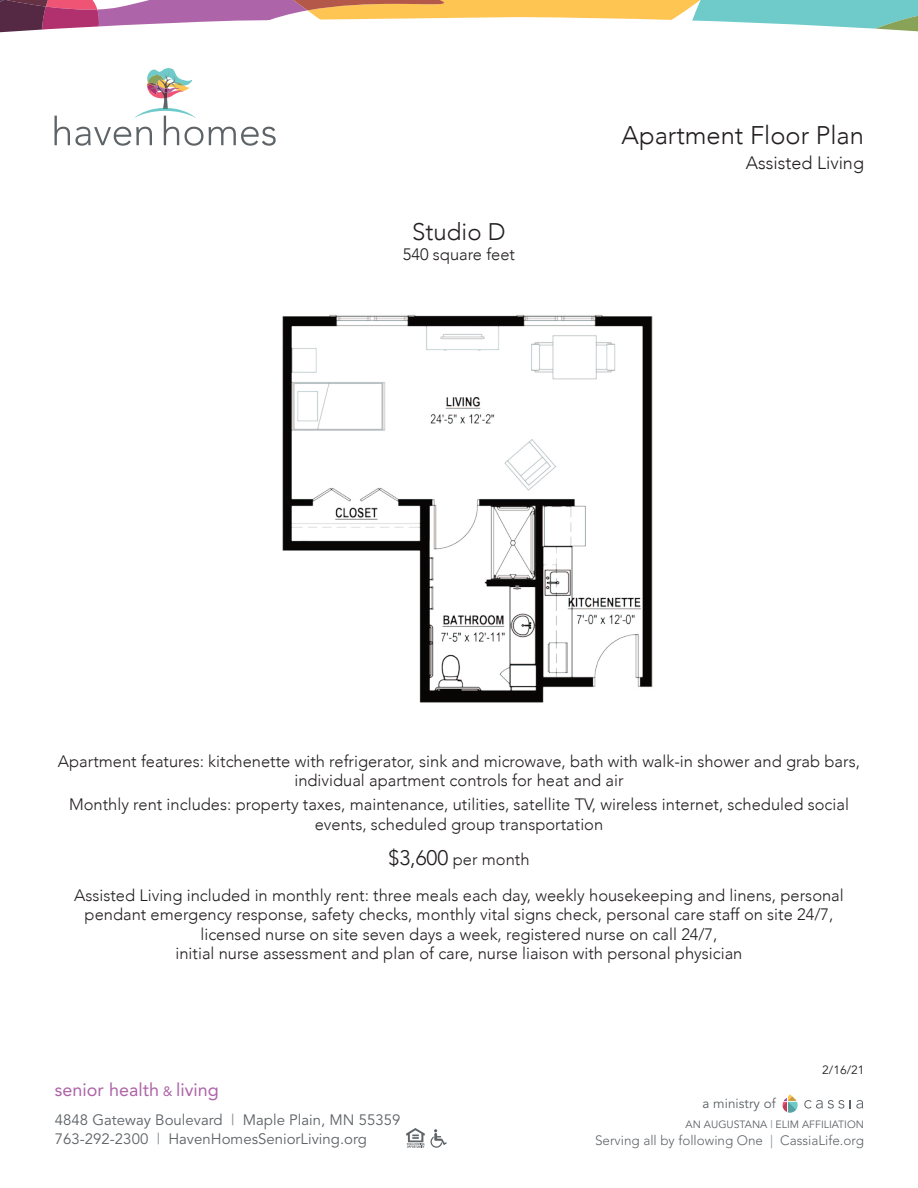
<style>
.page{position:relative;width:918px;height:1188px;background:#fff}
.page>*{position:absolute;margin:0;border:0;box-sizing:border-box;transform-origin:0 0}
.t1{font:300 25.5px "Avenir";color:#231f20}
.t2{font:300 24px "Avenir";color:#231f20}
.t3{font:18px "Avenir";color:#ad64a8}
.t4{font:300 18px "Avenir";color:#231f20}
.t5{font:300 16.5px/19.5px "Avenir";color:#231f20;text-align:center}
.t6{font:15px/19.5px "Avenir";color:#5e6367}
.t7{font:300 13.5px "Avenir";color:#5e6367}
.t8{font:13.5px "Avenir";color:#5e6367}
.t9{font:12px "Avenir";color:#231f20}
.t10{font:10.5px "Avenir";color:#5e6367}
.s1{font-size:21px}
.s2{font-size:13.5px}
.s3{color:#83888c}
</style>
<div class="page">
<svg style="left:804px;top:1100px;width:40px;height:9px"></svg>
<svg style="left:850px;top:1100px;width:13px;height:9px"></svg>
<svg style="left:782px;top:1094px;width:16px;height:19px"></svg>
<svg style="left:406px;top:1128px;width:41px;height:20px"></svg>
<svg style="left:639px;top:0;width:279px;height:17px;background:#8ccab6"></svg>
<svg style="left:587px;top:17px;width:331px;height:15px"></svg>
<svg style="left:0;top:0;width:587px;height:146px"></svg>
<img style="left:282px;top:314px;width:371px;height:389px">
<p class="t2" style="left:412px;top:216px;width:95px">Studio D</p>
<p class="t5" style="left:403px;top:245px;width:114px">540 square feet</p>
<p class="t1" style="left:622px;top:118px;width:244px">Apartment Floor Plan</p>
<p class="t4" style="left:746px;top:151px;width:120px">Assisted Living</p>
<p class="t5" style="left:58px;top:752px;width:804px">Apartment features: kitchenette with refrigerator, sink and microwave, bath with walk-in shower and grab bars, individual apartment controls for heat and air</p>
<p class="t5" style="left:69px;top:795px;width:781px">Monthly rent includes: property taxes, maintenance, utilities, satellite TV, wireless internet, scheduled social events, scheduled group transportation</p>
<p class="t5" style="left:388px;top:850px;width:143px"><span class="s1">$3,600</span> per month</p>
<p class="t5" style="left:74px;top:886px;width:771px">Assisted Living included in monthly rent: three meals each day, weekly housekeeping and linens, personal pendant emergency response, safety checks, monthly vital signs check, personal care staff on site 24/7, licensed nurse on site seven days a week, registered nurse on call 24/7,</p>
<p class="t5" style="left:175px;top:944px;width:569px">initial nurse assessment and plan of care, nurse liaison with personal physician</p>
<p class="t3" style="left:55px;top:1083px;width:166px">senior health <span class="s2">&amp;</span> living</p>
<p class="t6" style="left:55px;top:1112px;width:347px">4848 Gateway Boulevard <span class="s3">|</span> Maple Plain, MN 55359<br>763-292-2300 <span class="s3">|</span> HavenHomesSeniorLiving.org</p>
<p class="t8" style="left:703px;top:1098px;width:75px">a ministry of</p>
<p class="t9" style="left:822px;top:1062px;width:44px">2/16/21</p>
<p class="t10" style="left:686px;top:1120px;width:180px">AN AUGUSTANA <span class="s3">|</span> ELIM AFFILIATION</p>
<p class="t7" style="left:595px;top:1134px;width:270px">Serving all by following One <span class="s3">|</span> CassiaLife.org</p>
</div>
